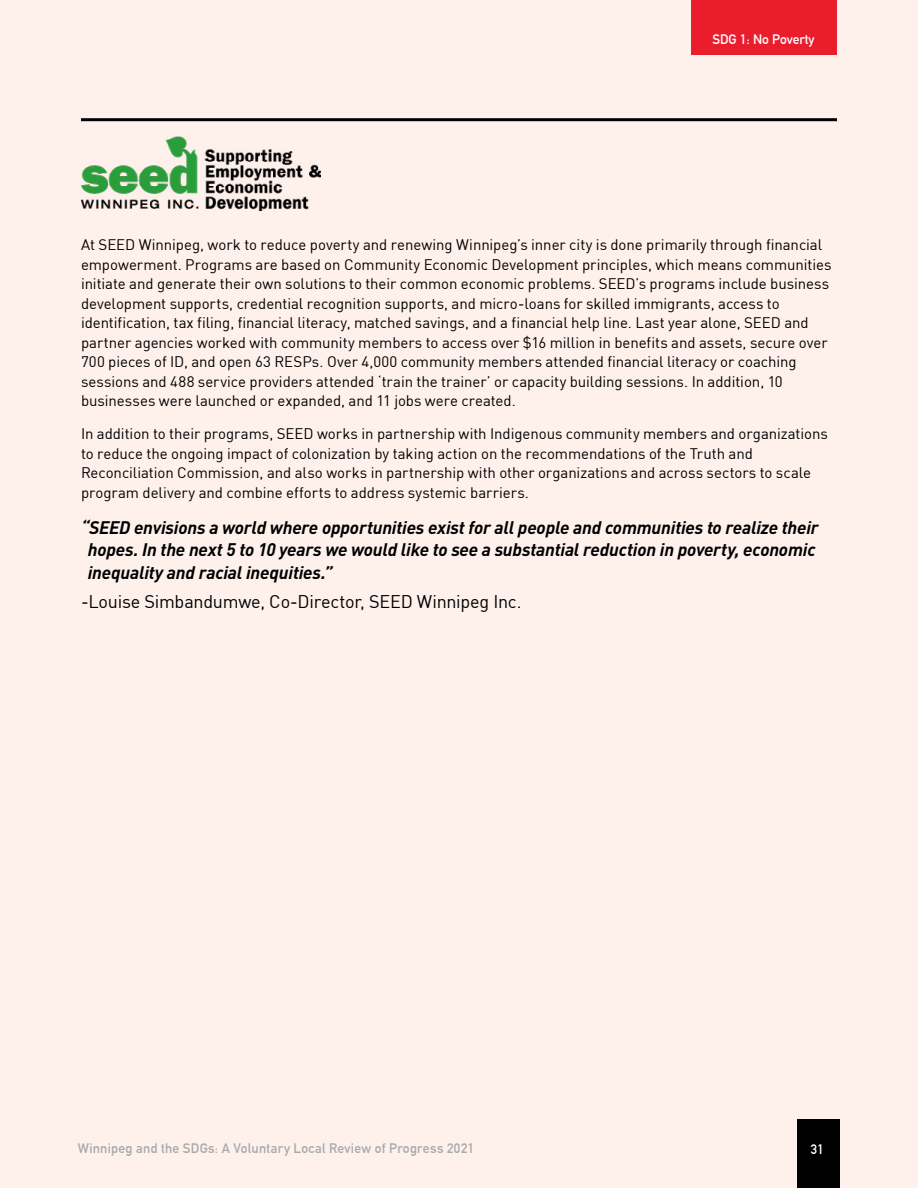
<style>
.page{position:relative;width:918px;height:1188px;background:#fff}
.page>*{position:absolute;margin:0;border:0;box-sizing:border-box;transform-origin:0 0}
.t1{font:italic 700 18px/22.5px "DIN";letter-spacing:-.01em;color:#000}
.t2{font:18px "DIN";letter-spacing:-.015em;color:#000}
.t3{font:15px/19.5px "DIN";letter-spacing:-.005em;color:#000}
.t4{font:700 13.5px "DIN Alternate";letter-spacing:.02em;color:#a7a9ac}
.t5{font:700 13.5px "DIN Alternate";color:#fff}
</style>
<div class="page">
<div style="left:1px;top:0;width:917px;height:1188px;background:#fef1ec"></div>
<div style="left:797px;top:1120px;width:43px;height:68px;background:#000"></div>
<div style="left:691px;top:0;width:146px;height:55px;background:#ea1d2d"></div>
<hr style="left:81px;top:118px;width:756px;height:3px;background:#000">
<img style="left:81px;top:136px;width:240px;height:74px">
<p class="t5" style="left:712px;top:29px;width:104px">SDG 1: No Poverty</p>
<p class="t3" style="left:81px;top:235px;width:752px">At SEED Winnipeg, work to reduce poverty and renewing Winnipeg’s inner city is done primarily through financial empowerment. Programs are based on Community Economic Development principles, which means communities initiate and generate their own solutions to their common economic problems. SEED’s programs include business development supports, credential recognition supports, and micro-loans for skilled immigrants, access to identification, tax filing, financial literacy, matched savings, and a financial help line. Last year alone, SEED and partner agencies worked with community members to access over $16 million in benefits and assets, secure over 700 pieces of ID, and open 63 RESPs. Over 4,000 community members attended financial literacy or coaching sessions and 488 service providers attended ‘train the trainer’ or capacity building sessions. In addition, 10 businesses were launched or expanded, and 11 jobs were created.</p>
<p class="t3" style="left:81px;top:424px;width:748px">In addition to their programs, SEED works in partnership with Indigenous community members and organizations to reduce the ongoing impact of colonization by taking action on the recommendations of the Truth and Reconciliation Commission, and also works in partnership with other organizations and across sectors to scale program delivery and combine efforts to address systemic barriers.</p>
<p class="t1" style="left:88px;top:515px;width:732px;text-indent:-7px">“SEED envisions a world where opportunities exist for all people and communities to realize their hopes. In the next 5 to 10 years we would like to see a substantial reduction in poverty, economic inequality and racial inequities.”</p>
<p class="t2" style="left:81px;top:590px;width:442px">-Louise Simbandumwe, Co-Director, SEED Winnipeg Inc.</p>
<p class="t4" style="left:78px;top:1138px;width:398px">Winnipeg and the SDGs: A Voluntary Local Review of Progress 2021</p>
<p class="t5" style="left:811px;top:1139px;width:15px">31</p>
</div>
